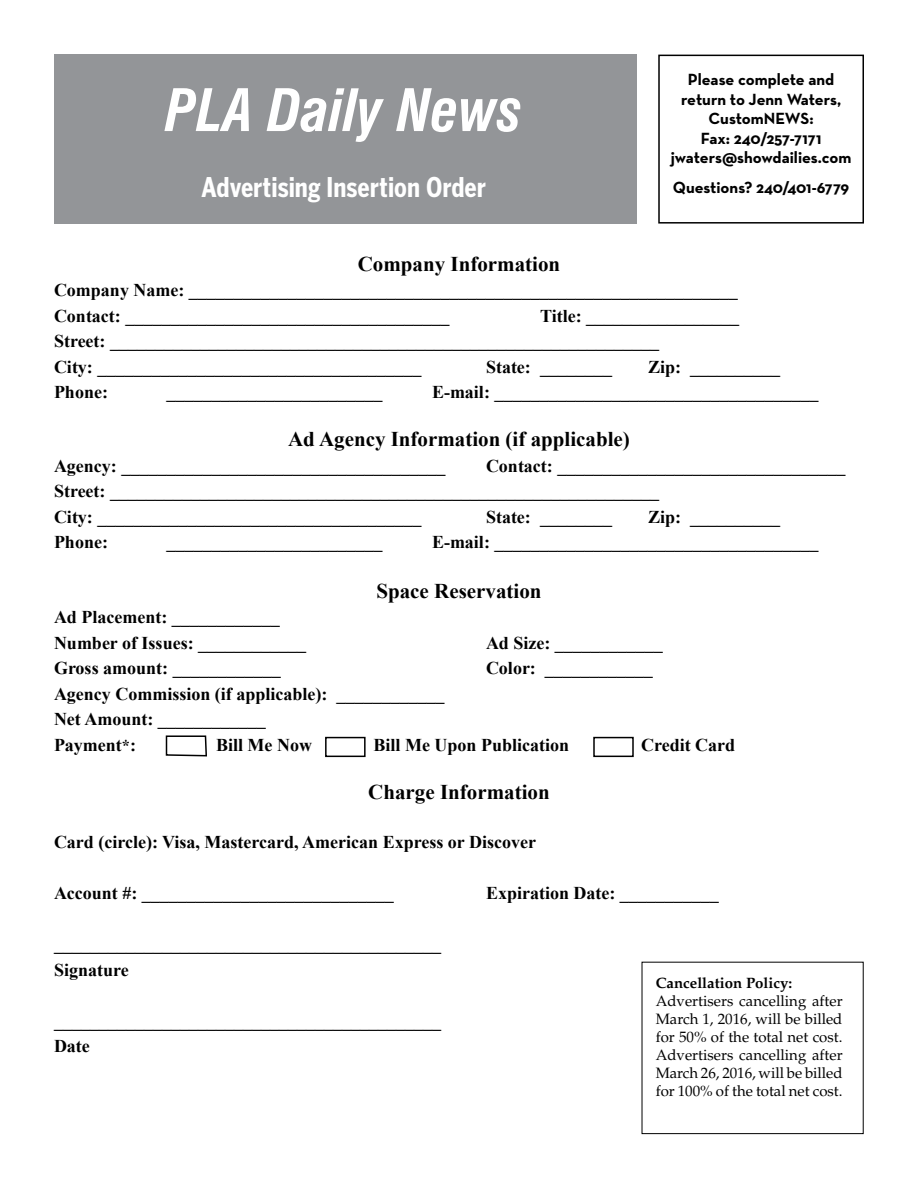
<style>
.page{position:relative;width:918px;height:1188px;background:#fff}
.page>*{position:absolute;margin:0;border:0;box-sizing:border-box;transform-origin:0 0}
.t1{font:italic 700 condensed 57px "Swiss 721 BT";color:#fff}
.t2{font:700 27px "Benton Gothic Cond";color:#fff}
.t3{font:700 21px "Times New Roman";color:#000}
.t4{font:700 18px/25.5px "Times New Roman";color:#000}
.t5{font:700 16.5px/19.5px "Neutraface Text";color:#000;text-align:center}
.t6{font:15px/18px "Palatino";color:#000;text-align:justify}
.t7{font:700 15px "Palatino";color:#000}
.s1{font-size:16.5px}
</style>
<div class="page">
<svg style="left:165px;top:735px;width:42px;height:22px"></svg>
<div style="left:325px;top:737px;width:41px;height:20px;border:2px solid #000"></div>
<div style="left:658px;top:55px;width:206px;height:169px;border:2px solid #000"></div>
<div style="left:54px;top:54px;width:582px;height:170px;background:#939598"></div>
<div style="left:593px;top:737px;width:41px;height:20px;border:2px solid #000"></div>
<h1 class="t1" style="left:165px;top:76px;width:359px">PLA Daily News</h1>
<h2 class="t2" style="left:201px;top:171px;width:287px">Advertising Insertion Order</h2>
<p class="t5" style="left:671px;top:69px;width:182px">Please complete and return to Jenn Waters,<br>CustomNEWS:<br>Fax: 240/257-7171 jwaters@showdailies.com</p>
<p class="t5" style="left:673px;top:177px;width:178px">Questions? 240/401-6779</p>
<p class="t3" style="left:358px;top:249px;width:204px">Company Information</p>
<p class="t4" style="left:54px;top:277px;width:685px">Company Name: _____________________________________________________________<br>Contact: ____________________________________</p>
<p class="t4" style="left:54px;top:303px;width:687px;text-indent:486px">Title: _________________<br>Street: _____________________________________________________________<br>City: ____________________________________</p>
<p class="t4" style="left:486px;top:354px;width:127px">State: ________</p>
<p class="t4" style="left:648px;top:354px;width:134px">Zip: __________</p>
<p class="t4" style="left:432px;top:379px;width:388px">E-mail: ____________________________________</p>
<p class="t3" style="left:288px;top:425px;width:343px">Ad Agency Information (if applicable)</p>
<p class="t4" style="left:54px;top:453px;width:393px">Agency: ____________________________________</p>
<p class="t4" style="left:54px;top:379px;width:55px">Phone:</p>
<p class="t4" style="left:166px;top:379px;width:217px">________________________</p>
<p class="t4" style="left:54px;top:453px;width:793px;text-indent:432px">Contact: ________________________________<br>Street: _____________________________________________________________<br>City: ____________________________________</p>
<p class="t4" style="left:486px;top:504px;width:127px">State: ________</p>
<p class="t4" style="left:648px;top:504px;width:134px">Zip: __________</p>
<p class="t4" style="left:54px;top:529px;width:55px">Phone:</p>
<p class="t4" style="left:432px;top:529px;width:388px">E-mail: ____________________________________</p>
<p class="t3" style="left:376px;top:576px;width:167px">Space Reservation</p>
<p class="t4" style="left:166px;top:529px;width:217px">________________________</p>
<p class="t4" style="left:54px;top:604px;width:254px">Ad Placement: ____________<br>Number of Issues: ____________</p>
<p class="t4" style="left:486px;top:630px;width:178px">Ad Size: ____________</p>
<p class="t4" style="left:54px;top:655px;width:228px">Gross amount: ____________</p>
<p class="t4" style="left:486px;top:655px;width:168px">Color: ____________</p>
<p class="t4" style="left:54px;top:681px;width:392px">Agency Commission (if applicable): ____________<br>Net Amount: ____________<br>Payment<span class="s1">*</span>:</p>
<p class="t4" style="left:216px;top:732px;width:97px">Bill Me Now</p>
<p class="t4" style="left:374px;top:732px;width:197px">Bill Me Upon Publication</p>
<p class="t4" style="left:641px;top:732px;width:96px">Credit Card</p>
<p class="t3" style="left:368px;top:777px;width:183px">Charge Information</p>
<p class="t4" style="left:54px;top:829px;width:484px">Card (circle): Visa, Mastercard, American Express or Discover</p>
<p class="t4" style="left:54px;top:880px;width:341px">Account #: ____________________________</p>
<p class="t4" style="left:486px;top:880px;width:234px">Expiration Date: ___________</p>
<p class="t4" style="left:54px;top:931px;width:388px">___________________________________________<br>Signature</p>
<p class="t4" style="left:54px;top:1007px;width:388px">___________________________________________<br>Date</p>
<p class="t7" style="left:656px;top:974px;width:138px">Cancellation Policy:</p>
<p class="t6" style="left:656px;top:993px;width:188px">Advertisers cancelling after March 1, 2016, will be billed for 50% of the total net cost.<br>Advertisers cancelling after March 26, 2016, will be billed for 100% of the total net cost.</p>
</div>
